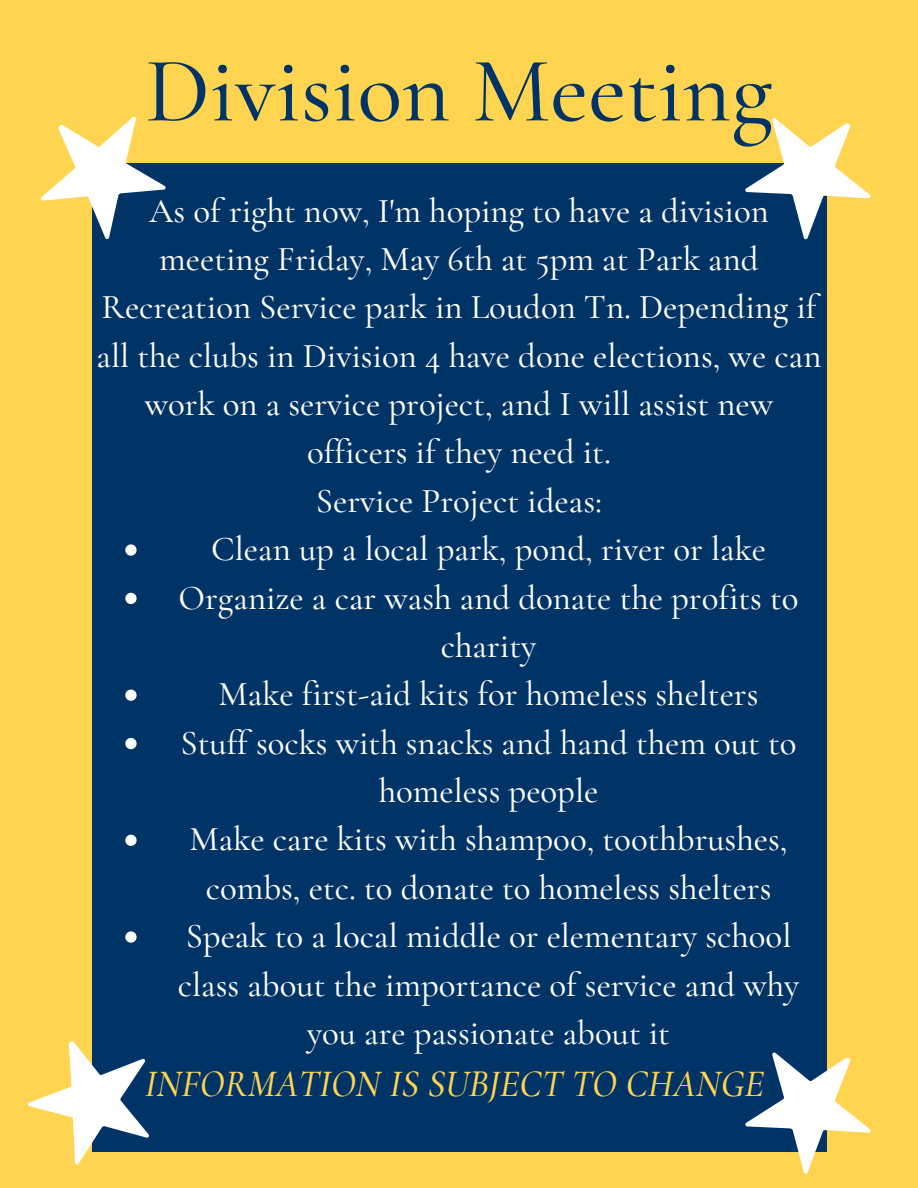
<style>
.page{position:relative;width:918px;height:1188px;background:#fed450}
.page>*{position:absolute;margin:0;border:0;box-sizing:border-box;transform-origin:0 0}
.t1{font:500 93px "Cormorant Garamond";color:#036}
.t2{font:italic 500 37.8px "Cormorant Garamond";color:#fed450}
.t3{font:500 34.8px/48.3px "Cormorant Garamond";color:#fff;text-align:center}
</style>
<div class="page">
<div style="left:92px;top:163px;width:734px;height:989px;background:#036"></div>
<svg style="left:40px;top:116px;width:126px;height:124px"></svg>
<svg style="left:28px;top:1041px;width:121px;height:124px"></svg>
<svg style="left:745px;top:118px;width:126px;height:138px"></svg>
<svg style="left:745px;top:1018px;width:126px;height:156px"></svg>
<svg style="left:125px;top:544px;width:12px;height:12px"></svg>
<svg style="left:125px;top:593px;width:12px;height:11px"></svg>
<svg style="left:125px;top:690px;width:12px;height:11px"></svg>
<svg style="left:125px;top:738px;width:12px;height:11px"></svg>
<svg style="left:125px;top:835px;width:12px;height:11px"></svg>
<svg style="left:125px;top:931px;width:12px;height:12px"></svg>
<p class="t1" style="left:145px;top:35px;width:629px">Division Meeting</p>
<p class="t3" style="left:97px;top:186px;width:726px">As of right now, I'm hoping to have a division meeting Friday, May 6th at 5pm at Park and Recreation Service park in Loudon Tn. Depending if all the clubs in Division 4 have done elections, we can work on a service project, and I will assist new officers if they need it.</p>
<p class="t3" style="left:316px;top:477px;width:288px">Service Project ideas:</p>
<p class="t3" style="left:211px;top:525px;width:556px">Clean up a local park, pond, river or lake</p>
<p class="t3" style="left:179px;top:573px;width:622px">Organize a car wash and donate the profits to charity</p>
<p class="t3" style="left:219px;top:670px;width:541px">Make first-aid kits for homeless shelters</p>
<p class="t3" style="left:181px;top:718px;width:618px">Stuff socks with snacks and hand them out to homeless people</p>
<p class="t3" style="left:190px;top:815px;width:599px">Make care kits with shampoo, toothbrushes, combs, etc. to donate to homeless shelters</p>
<p class="t3" style="left:178px;top:912px;width:623px">Speak to a local middle or elementary school class about the importance of service and why you are passionate about it</p>
<p class="t2" style="left:145px;top:1061px;width:621px">INFORMATION IS SUBJECT TO CHANGE</p>
</div>
